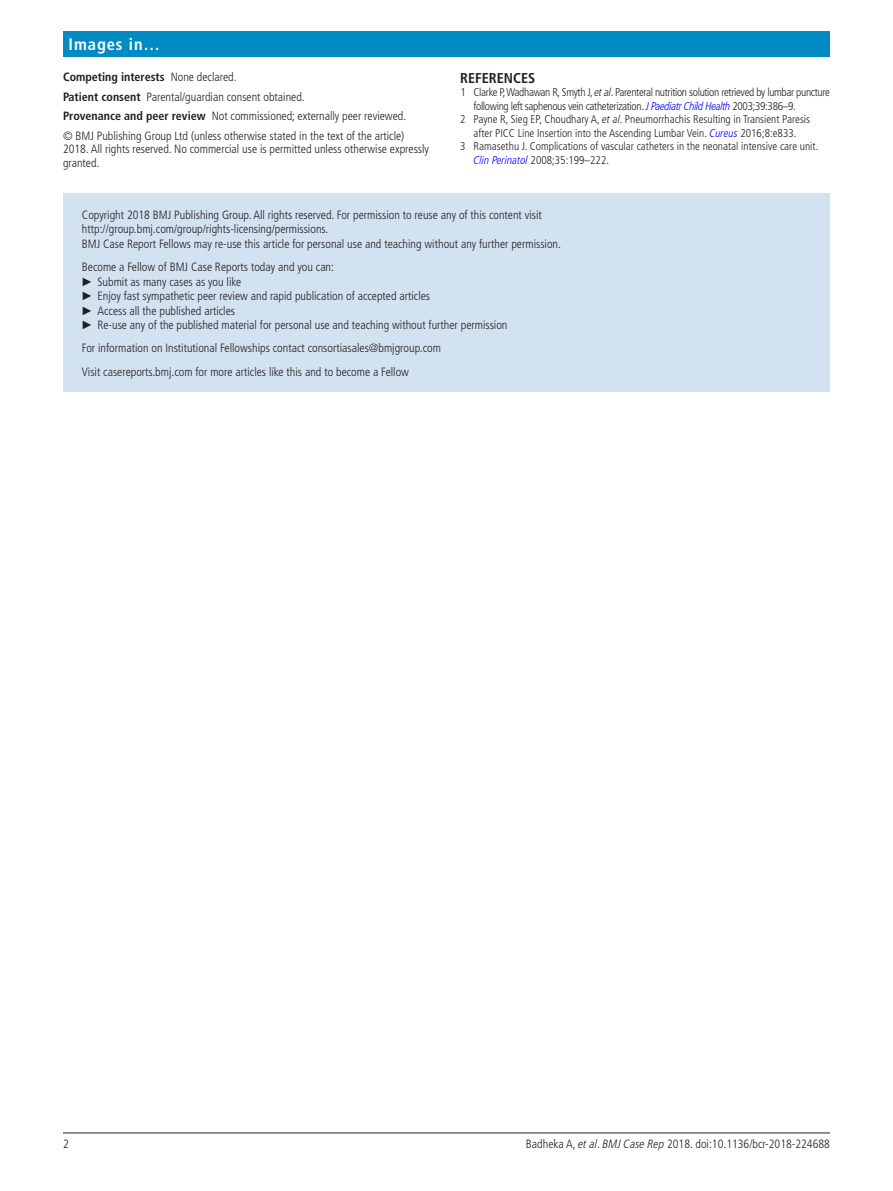
<style>
.page{position:relative;width:893px;height:1191px;background:#fff}
.page>*{position:absolute;margin:0;border:0;box-sizing:border-box;transform-origin:0 0}
.t1{font:700 condensed 16.5px "Frutiger LT Pro";letter-spacing:.055em;color:#fff}
.t2{font:700 condensed 14.25px "Frutiger LT Std";color:#231f20}
.t3{font:300 condensed 12px/14.4px "Frutiger LT Pro";color:#231f20}
.t4{font:300 condensed 11.25px "Frutiger LT Pro";color:#231f20}
.t5{font:300 condensed 11.25px "Frutiger LT Pro";letter-spacing:-.03em;color:#231f20}
.s1{font-weight:700}
.s2{font-style:italic}
.s3{font-style:italic;color:#00f}
.s4{font-family:"Arial";font-weight:400;font-stretch:normal}
</style>
<div class="page">
<hr style="left:63px;top:1132px;width:767px;height:1px;background:#231f20">
<div style="left:63px;top:31px;width:767px;height:25px;background:#008bc5"></div>
<div style="left:63px;top:193px;width:767px;height:199px;background:#d2e2f0"></div>
<h1 class="t1" style="left:69px;top:34px;width:93px">Images in…</h1>
<p class="t3" style="left:63px;top:67px;width:345px;line-height:19.5px"><span class="s1">Competing interests</span> None declared.<br><span class="s1">Patient consent</span> Parental/guardian consent obtained.<br><span class="s1">Provenance and peer review</span> Not commissioned; externally peer reviewed. © BMJ Publishing Group Ltd (unless otherwise stated in the text of the article)</p>
<p class="t3" style="left:63px;top:142px;width:367px;line-height:13.5px">2018. All rights reserved. No commercial use is permitted unless otherwise expressly granted.</p>
<p class="t2" style="left:460px;top:69px;width:77px">REFERENCES</p>
<p class="t5" style="left:460px;top:86px;width:371px">1 Clarke P, Wadhawan R, Smyth J, <span class="s2">et al</span>. Parenteral nutrition solution retrieved by lumbar puncture</p>
<p class="t5" style="left:474px;top:99px;width:324px">following left saphenous vein catheterization. <span class="s3">J Paediatr Child Health</span> 2003;39:386–9.</p>
<p class="t4" style="left:460px;top:113px;width:352px">2 Payne R, Sieg EP, Choudhary A, <span class="s2">et al</span>. Pneumorrhachis Resulting in Transient Paresis</p>
<p class="t4" style="left:474px;top:126px;width:324px">after PICC Line Insertion into the Ascending Lumbar Vein. <span class="s3">Cureus</span> 2016;8:e833.</p>
<p class="t4" style="left:460px;top:140px;width:360px">3 Ramasethu J. Complications of vascular catheters in the neonatal intensive care unit.</p>
<p class="t4" style="left:474px;top:153px;width:137px"><span class="s3">Clin Perinatol</span> 2008;35:199–222.</p>
<p class="t3" style="left:82px;top:208px;width:481px">Copyright 2018 BMJ Publishing Group. All rights reserved. For permission to reuse any of this content visit http://group.bmj.com/group/rights-licensing/permissions.<br>BMJ Case Report Fellows may re-use this article for personal use and teaching without any further permission.</p>
<p class="t3" style="left:81px;top:260px;width:428px">Become a Fellow of BMJ Case Reports today and you can:<br><span class="s4">►</span> Submit as many cases as you like<br><span class="s4">►</span> Enjoy fast sympathetic peer review and rapid publication of accepted articles<br><span class="s4">►</span> Access all the published articles<br><span class="s4">►</span> Re-use any of the published material for personal use and teaching without further permission</p>
<p class="t3" style="left:82px;top:336px;width:361px;line-height:23.4px">For information on Institutional Fellowships contact consortiasales@bmjgroup.com<br>Visit casereports.bmj.com for more articles like this and to become a Fellow</p>
<p class="t3" style="left:63px;top:1136px;width:7px">2</p>
<p class="t3" style="left:526px;top:1136px;width:306px">Badheka A, <span class="s2">et al</span>. <span class="s2">BMJ Case Rep</span> 2018. doi:10.1136/bcr-2018-224688</p>
</div>
